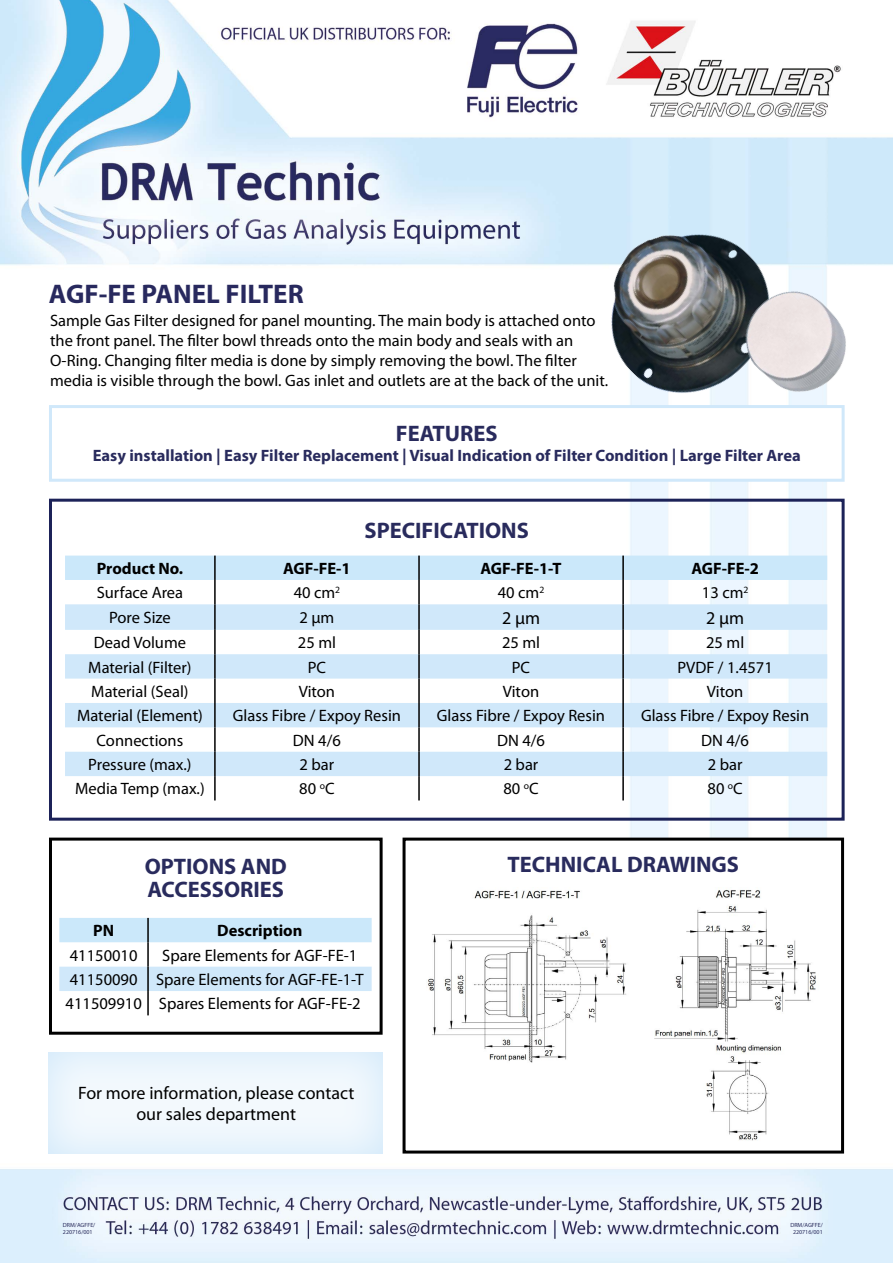
<style>
.page{position:relative;width:893px;height:1263px;background:#fff}
.page>*{position:absolute;margin:0;border:0;box-sizing:border-box;transform-origin:0 0}
.t1{font:700 27px "Myriad Pro";color:#28295e}
.t2{font:700 22.5px/22.5px "Myriad Pro";color:#292b5d}
.t3{font:18px/21.6px "Myriad Pro";color:#000;text-align:center}
.t4{font:16.5px/19.8px "Myriad Pro";color:#000}
.t5{font:700 16.5px "Myriad Pro";color:#292b5d}
.t6{font:700 16.5px "Myriad Pro";color:#000}
.t7{font:6px/7.2px "Myriad Pro";color:#282b5c}
</style>
<div class="page">
<img style="left:0;top:0;width:893px;height:1263px">
<div style="left:50px;top:407px;width:793px;height:73px;background:#fff"></div>
<div style="left:49px;top:405px;width:796px;height:77px;border:3px solid #d0e8fa"></div>
<div style="left:49px;top:499px;width:796px;height:322px;border:3px solid #1c2258"></div>
<div style="left:65px;top:556px;width:762px;height:24px;background:#cbe8fa"></div>
<svg style="left:65px;top:604px;width:762px;height:172px;fill:#d0e8fa"></svg>
<hr style="left:214px;top:556px;width:2px;height:24px;background:#000">
<hr style="left:418px;top:556px;width:2px;height:24px;background:#000">
<hr style="left:622px;top:556px;width:2px;height:24px;background:#000">
<hr style="left:214px;top:580px;width:2px;height:24px;background:#000">
<hr style="left:418px;top:580px;width:2px;height:24px;background:#000">
<hr style="left:622px;top:580px;width:2px;height:24px;background:#000">
<hr style="left:214px;top:604px;width:2px;height:26px;background:#000">
<hr style="left:418px;top:604px;width:2px;height:26px;background:#000">
<hr style="left:622px;top:604px;width:2px;height:26px;background:#000">
<hr style="left:214px;top:630px;width:2px;height:24px;background:#000">
<hr style="left:418px;top:630px;width:2px;height:24px;background:#000">
<hr style="left:622px;top:630px;width:2px;height:24px;background:#000">
<hr style="left:214px;top:654px;width:2px;height:25px;background:#000">
<hr style="left:418px;top:654px;width:2px;height:25px;background:#000">
<hr style="left:622px;top:654px;width:2px;height:25px;background:#000">
<hr style="left:214px;top:679px;width:2px;height:24px;background:#000">
<hr style="left:418px;top:679px;width:2px;height:24px;background:#000">
<hr style="left:622px;top:679px;width:2px;height:24px;background:#000">
<hr style="left:214px;top:703px;width:2px;height:24px;background:#000">
<hr style="left:418px;top:703px;width:2px;height:24px;background:#000">
<hr style="left:622px;top:703px;width:2px;height:24px;background:#000">
<hr style="left:214px;top:727px;width:2px;height:25px;background:#000">
<hr style="left:418px;top:727px;width:2px;height:25px;background:#000">
<hr style="left:622px;top:727px;width:2px;height:25px;background:#000">
<hr style="left:214px;top:752px;width:2px;height:24px;background:#000">
<hr style="left:418px;top:752px;width:2px;height:24px;background:#000">
<hr style="left:622px;top:752px;width:2px;height:24px;background:#000">
<hr style="left:214px;top:776px;width:2px;height:24px;background:#000">
<hr style="left:418px;top:776px;width:2px;height:24px;background:#000">
<hr style="left:622px;top:776px;width:2px;height:24px;background:#000">
<div style="left:49px;top:837px;width:334px;height:198px;border:3px solid #000"></div>
<div style="left:59px;top:918px;width:313px;height:24px;background:#cbe8fa"></div>
<div style="left:59px;top:967px;width:313px;height:24px;background:#d0e8fa"></div>
<hr style="left:147px;top:918px;width:2px;height:24px;background:#000">
<hr style="left:147px;top:942px;width:2px;height:25px;background:#000">
<hr style="left:147px;top:967px;width:2px;height:24px;background:#000">
<hr style="left:147px;top:991px;width:2px;height:24px;background:#000">
<div style="left:404px;top:839px;width:438px;height:313px;background:#fff"></div>
<div style="left:403px;top:837px;width:441px;height:316px;border:3px solid #000"></div>
<div style="left:35px;top:1040px;width:359px;height:114px;background:#fff;opacity:.75"></div>
<img style="left:427px;top:889px;width:389px;height:252px">
<img style="left:545px;top:166px;width:274px;height:243px">
<img style="left:687px;top:235px;width:206px;height:230px">
<h1 class="t1" style="left:49px;top:276px;width:256px">AGF-FE PANEL FILTER</h1>
<p class="t4" style="left:50px;top:311px;width:560px">Sample Gas Filter designed for panel mounting. The main body is attached onto the front panel. The filter bowl threads onto the main body and seals with an O-Ring. Changing filter media is done by simply removing the bowl. The filter media is visible through the bowl. Gas inlet and outlets are at the back of the unit.</p>
<h2 class="t2" style="left:396px;top:421px;width:103px">FEATURES</h2>
<p class="t5" style="left:93px;top:444px;width:709px">Easy installation | Easy Filter Replacement | Visual Indication of Filter Condition | Large Filter Area</p>
<h2 class="t2" style="left:365px;top:518px;width:166px">SPECIFICATIONS</h2>
<p class="t6" style="left:97px;top:558px;width:88px">Product No.</p>
<p class="t6" style="left:283px;top:558px;width:69px">AGF-FE-1</p>
<p class="t6" style="left:480px;top:558px;width:83px">AGF-FE-1-T</p>
<p class="t6" style="left:691px;top:558px;width:69px">AGF-FE-2</p>
<p class="t4" style="left:97px;top:583px;width:88px">Surface Area</p>
<p class="t4" style="left:294px;top:583px;width:48px">40 cm<sup>2</sup></p>
<p class="t4" style="left:498px;top:583px;width:48px">40 cm<sup>2</sup></p>
<p class="t4" style="left:702px;top:583px;width:48px">13 cm<sup>2</sup></p>
<p class="t4" style="left:109px;top:608px;width:63px">Pore Size</p>
<p class="t4" style="left:300px;top:608px;width:36px">2 µm</p>
<p class="t3" style="left:502px;top:607px;width:40px">2 µm</p>
<p class="t3" style="left:706px;top:607px;width:40px">2 µm</p>
<p class="t4" style="left:94px;top:632px;width:94px">Dead Volume</p>
<p class="t4" style="left:298px;top:632px;width:40px">25 ml</p>
<p class="t4" style="left:502px;top:632px;width:40px">25 ml</p>
<p class="t4" style="left:706px;top:632px;width:40px">25 ml</p>
<p class="t4" style="left:88px;top:657px;width:105px">Material (Filter)</p>
<p class="t4" style="left:308px;top:657px;width:20px">PC</p>
<p class="t4" style="left:512px;top:657px;width:20px">PC</p>
<p class="t4" style="left:677px;top:657px;width:97px">PVDF / 1.4571</p>
<p class="t4" style="left:91px;top:681px;width:99px">Material (Seal)</p>
<p class="t4" style="left:299px;top:681px;width:38px">Viton</p>
<p class="t4" style="left:503px;top:681px;width:38px">Viton</p>
<p class="t4" style="left:707px;top:681px;width:38px">Viton</p>
<p class="t4" style="left:77px;top:706px;width:127px">Material (Element)</p>
<p class="t4" style="left:233px;top:706px;width:170px">Glass Fibre / Expoy Resin</p>
<p class="t4" style="left:437px;top:706px;width:170px">Glass Fibre / Expoy Resin</p>
<p class="t4" style="left:641px;top:706px;width:170px">Glass Fibre / Expoy Resin</p>
<p class="t4" style="left:97px;top:730px;width:88px">Connections</p>
<p class="t4" style="left:293px;top:730px;width:49px">DN 4/6</p>
<p class="t4" style="left:497px;top:730px;width:49px">DN 4/6</p>
<p class="t4" style="left:701px;top:730px;width:49px">DN 4/6</p>
<p class="t4" style="left:88px;top:754px;width:105px">Pressure (max.)</p>
<p class="t4" style="left:300px;top:754px;width:36px">2 bar</p>
<p class="t4" style="left:504px;top:754px;width:36px">2 bar</p>
<p class="t4" style="left:708px;top:754px;width:36px">2 bar</p>
<p class="t4" style="left:75px;top:779px;width:131px">Media Temp (max.)</p>
<p class="t4" style="left:299px;top:779px;width:37px">80 <sup>o</sup>C</p>
<p class="t4" style="left:503px;top:779px;width:37px">80 <sup>o</sup>C</p>
<p class="t4" style="left:707px;top:779px;width:37px">80 <sup>o</sup>C</p>
<h2 class="t2" style="left:145px;top:855px;width:144px">OPTIONS AND<br>ACCESSORIES</h2>
<p class="t6" style="left:93px;top:920px;width:22px">PN</p>
<p class="t6" style="left:217px;top:920px;width:87px">Description</p>
<p class="t4" style="left:70px;top:945px;width:69px">41150010</p>
<p class="t4" style="left:66px;top:943px;width:300px;line-height:24.3px;text-indent:97px">Spare Elements for AGF-FE-1<br>41150090 Spare Elements for AGF-FE-1-T<br>411509910 Spares Elements for AGF-FE-2</p>
<p class="t3" style="left:78px;top:1081px;width:278px">For more information, please contact our sales department</p>
<h2 class="t2" style="left:507px;top:853px;width:233px">TECHNICAL DRAWINGS</h2>
<p class="t7" style="left:63px;top:1221px;width:34px">DRM/AGFFE/<br>220716/001</p>
<p class="t7" style="left:790px;top:1221px;width:34px;text-align:center">DRM/AGFFE/<br>220716/001</p>
</div>
